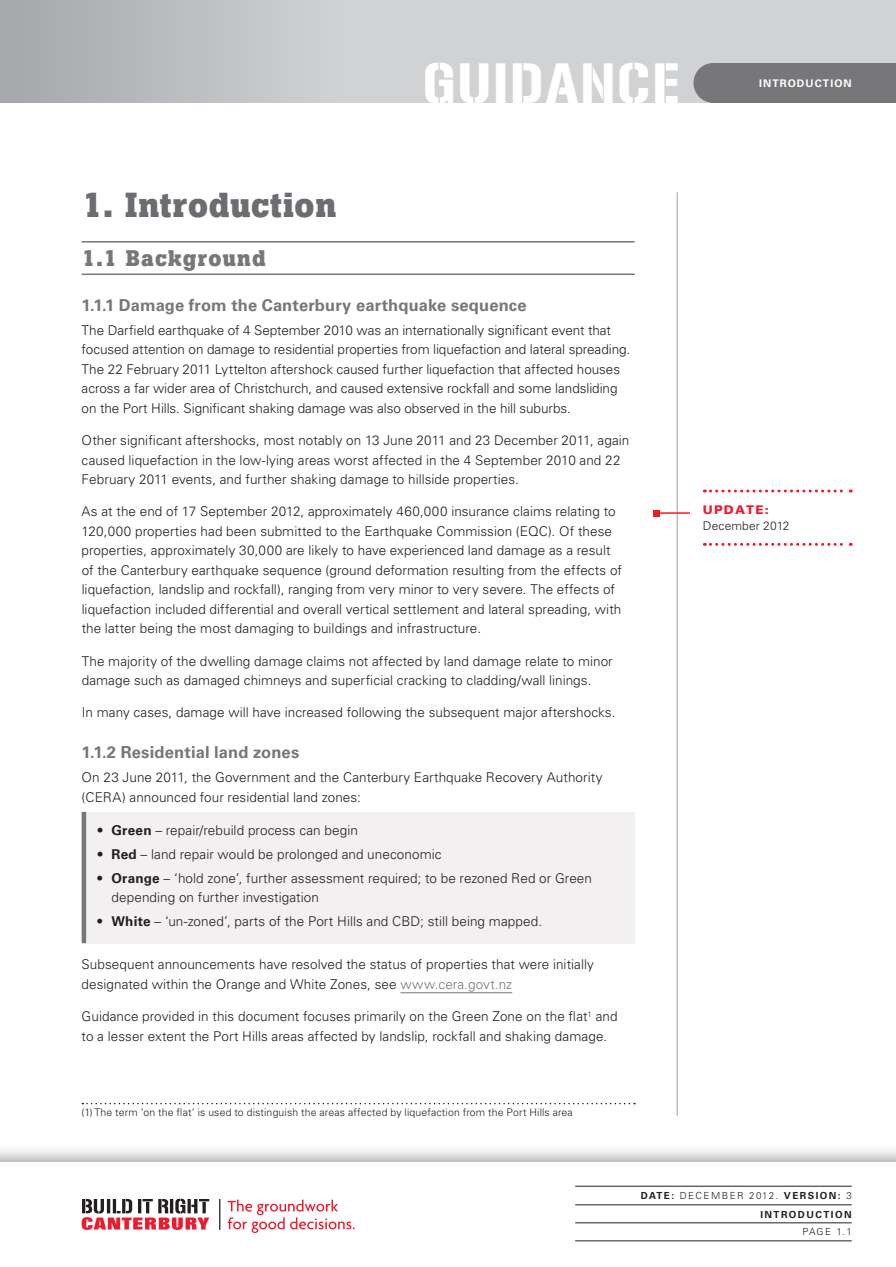
<style>
.page{position:relative;width:896px;height:1267px;background:#fff}
.page>*{position:absolute;margin:0;border:0;box-sizing:border-box;transform-origin:0 0}
.t1{font:49.8px "Gunplay";letter-spacing:.05em;color:#fff}
.Section_Part_Intro{font:700 34.5px "Boton BQ";letter-spacing:.025em;color:#6c6d70}
.Ruled_Head_Intro{font:700 22.5px "Boton BQ";letter-spacing:.055em;color:#77777a}
.Subhead_2_Intro{font:700 16.5px "Univers LT";letter-spacing:.01em;color:#77777a}
.Body_Copy{font:300 13.5px/19.5px "Univers LT";letter-spacing:.005em;color:#231f20}
.Body_Copy_before_Bul{font:300 13.5px/19.5px "Univers LT";letter-spacing:.005em;color:#231f20}
.Left_Side_Bar_Body{font:300 12px "Univers LT";letter-spacing:.01em;color:#231f20}
.Left_Side_Bar_Head{font:900 12px "Univers";letter-spacing:.1em;color:#ee1b2d}
.Footnote{font:300 10.5px "Univers LT";letter-spacing:.01em;color:#231f20}
.t2{font:700 10.5px "Univers LT";letter-spacing:.1em;color:#fff}
.t3{font:300 9.75px "Univers LT";letter-spacing:.15em;color:#231f20}
.t4{font:700 9.75px "Univers LT";letter-spacing:.15em;color:#231f20}
.s1{font-weight:700}
.s2{color:#77777a}
</style>
<div class="page">
<svg style="left:1px;top:0;width:894px;height:103px"></svg>
<hr style="left:676px;top:192px;width:2px;height:923px;background:#bcbdc0">
<div style="left:713px;top:63px;width:182px;height:40px;background:#77777a"></div>
<div style="left:693px;top:63px;width:40px;height:40px;background:#77777a;border-radius:50%"></div>
<div style="left:0;top:1143px;width:895px;height:123px;background:#231f20;opacity:.4"></div>
<div style="left:0;top:1162px;width:895px;height:104px;background:#fff"></div>
<hr style="left:0;top:63px;width:1px;height:40px;background:#a8a9ad">
<hr style="left:82px;top:241px;width:552px;height:1px;background:#77777a">
<hr style="left:82px;top:273px;width:552px;height:2px;background:#77777a">
<hr style="left:400px;top:992px;width:112px;height:1px;background:#77777a">
<div style="left:84px;top:811px;width:550px;height:132px;background:#f3f0f1"></div>
<hr style="left:82px;top:811px;width:4px;height:132px;background:#77777a">
<svg style="left:82px;top:1102px;width:553px;height:2px"></svg>
<svg style="left:704px;top:489px;width:147px;height:3px"></svg>
<svg style="left:704px;top:542px;width:147px;height:3px"></svg>
<hr style="left:656px;top:512px;width:34px;height:1px;background:#ee1d23">
<svg style="left:653px;top:510px;width:6px;height:6px"></svg>
<svg style="left:82px;top:1198px;width:127px;height:31px"></svg>
<svg style="left:227px;top:1199px;width:128px;height:33px"></svg>
<hr style="left:219px;top:1198px;width:1px;height:31px;background:#231f20">
<hr style="left:575px;top:1185px;width:276px;height:1px;background:#231f20">
<hr style="left:575px;top:1204px;width:276px;height:1px;background:#231f20">
<hr style="left:575px;top:1222px;width:276px;height:1px;background:#231f20">
<hr style="left:575px;top:1240px;width:276px;height:1px;background:#231f20">
<h1 class="t1" style="left:423px;top:54px;width:258px">GUIDANCE</h1>
<p class="t2" style="left:759px;top:77px;width:94px">INTRODUCTION</p>
<p class="Section_Part_Intro" style="left:82px;top:184px;width:256px">1. Introduction</p>
<p class="Ruled_Head_Intro" style="left:82px;top:245px;width:185px">1.1 Background</p>
<p class="Subhead_2_Intro" style="left:82px;top:295px;width:446px">1.1.1 Damage from the Canterbury earthquake sequence</p>
<p class="Body_Copy" style="left:82px;top:320px;width:550px">The Darfield earthquake of 4 September 2010 was an internationally significant event that focused attention on damage to residential properties from liquefaction and lateral spreading.<br>The 22 February 2011 Lyttelton aftershock caused further liquefaction that affected houses across a far wider area of Christchurch, and caused extensive rockfall and some landsliding on the Port Hills. Significant shaking damage was also observed in the hill suburbs.</p>
<p class="Body_Copy" style="left:82px;top:430px;width:549px">Other significant aftershocks, most notably on 13 June 2011 and 23 December 2011, again caused liquefaction in the low-lying areas worst affected in the 4 September 2010 and 22<br>February 2011 events, and further shaking damage to hillside properties.</p>
<p class="Body_Copy" style="left:82px;top:501px;width:541px">As at the end of 17 September 2012, approximately 460,000 insurance claims relating to 120,000 properties had been submitted to the Earthquake Commission (EQC). Of these properties, approximately 30,000 are likely to have experienced land damage as a result of the Canterbury earthquake sequence (ground deformation resulting from the effects of liquefaction, landslip and rockfall), ranging from very minor to very severe. The effects of liquefaction included differential and overall vertical settlement and lateral spreading, with the latter being the most damaging to buildings and infrastructure.</p>
<p class="Body_Copy" style="left:82px;top:651px;width:532px">The majority of the dwelling damage claims not affected by land damage relate to minor damage such as damaged chimneys and superficial cracking to cladding/wall linings.</p>
<p class="Body_Copy" style="left:82px;top:702px;width:535px">In many cases, damage will have increased following the subsequent major aftershocks.</p>
<p class="Subhead_2_Intro" style="left:82px;top:742px;width:219px">1.1.2 Residential land zones</p>
<p class="Body_Copy_before_Bul" style="left:82px;top:767px;width:522px">On 23 June 2011, the Government and the Canterbury Earthquake Recovery Authority (CERA) announced four residential land zones:</p>
<p class="Body_Copy" style="left:97px;top:820px;width:263px">• <span class="s1">Green</span> – repair/rebuild process can begin</p>
<p class="Body_Copy" style="left:97px;top:844px;width:346px">• <span class="s1">Red</span> – land repair would be prolonged and uneconomic</p>
<p class="Body_Copy" style="left:111px;top:868px;width:482px;text-indent:-15px">• <span class="s1">Orange</span> – ‘hold zone’, further assessment required; to be rezoned Red or Green depending on further investigation</p>
<p class="Body_Copy" style="left:97px;top:911px;width:447px">• <span class="s1">White</span> – ‘un-zoned’, parts of the Port Hills and CBD; still being mapped.</p>
<p class="Body_Copy" style="left:82px;top:954px;width:514px">Subsequent announcements have resolved the status of properties that were initially designated within the Orange and White Zones, see <span class="s2">www.cera.govt.nz</span></p>
<p class="Body_Copy" style="left:82px;top:1006px;width:537px">Guidance provided in this document focuses primarily on the Green Zone on the flat<sup>1</sup> and to a lesser extent the Port Hills areas affected by landslip, rockfall and shaking damage.</p>
<p class="Footnote" style="left:82px;top:1105px;width:492px">(1) The term ‘on the flat’ is used to distinguish the areas affected by liquefaction from the Port Hills area</p>
<p class="Left_Side_Bar_Head" style="left:702px;top:502px;width:67px">UPDATE:</p>
<p class="Left_Side_Bar_Body" style="left:702px;top:518px;width:88px">December 2012</p>
<p class="t3" style="left:641px;top:1189px;width:212px"><span class="s1">DATE:</span> DECEMBER 2012. <span class="s1">VERSION:</span> 3</p>
<p class="t3" style="left:802px;top:1225px;width:51px">PAGE 1.1</p>
<p class="t4" style="left:760px;top:1208px;width:93px">INTRODUCTION</p>
</div>
